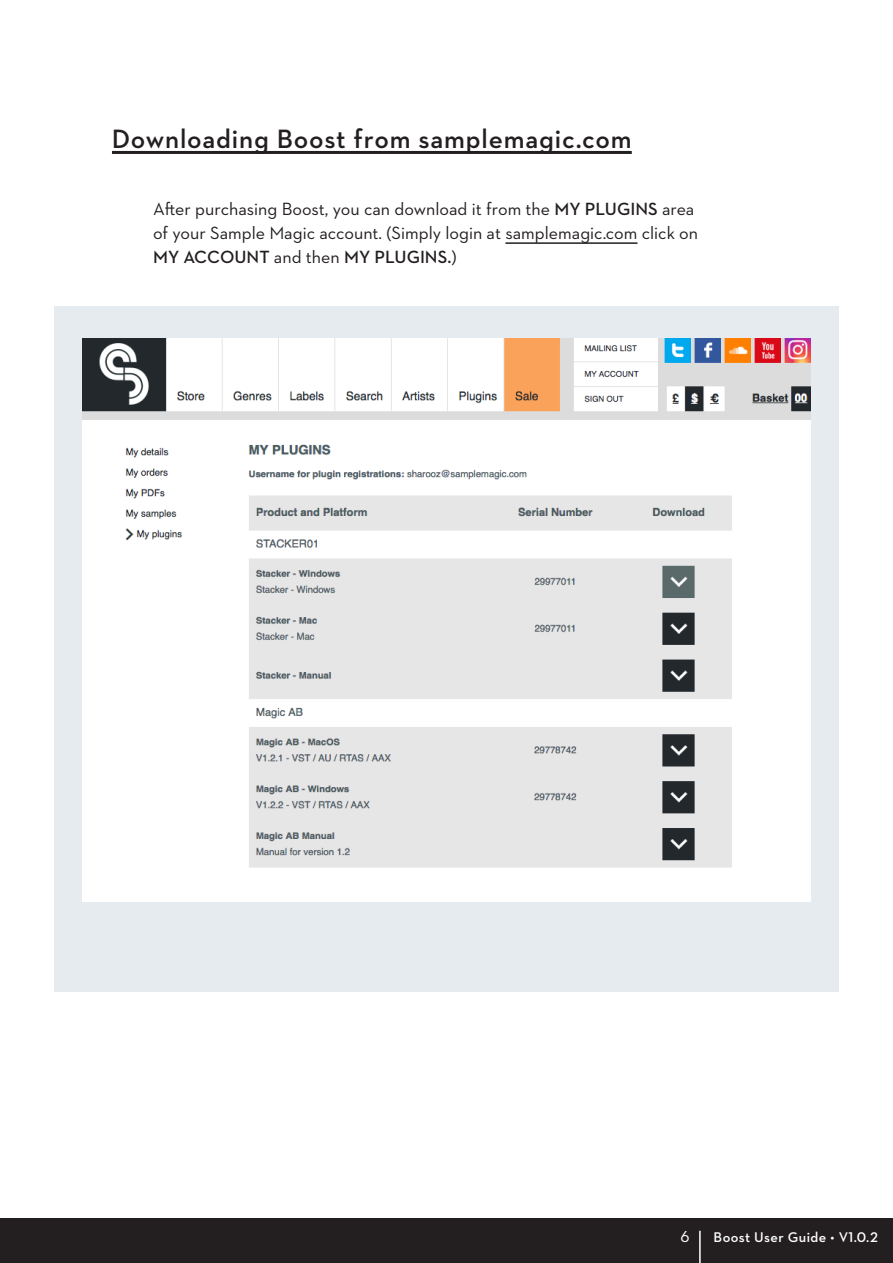
<style>
.page{position:relative;width:893px;height:1263px;background:#fff}
.page>*{position:absolute;margin:0;border:0;box-sizing:border-box;transform-origin:0 0}
.t1{font:600 27px "Neutraface 2 Text";letter-spacing:.03em;color:#231f20}
.t2{font:18px/24px "Neutraface 2 Text";color:#231f20}
.t3{font:18px "Neutraface 2 Text";color:#fff}
.t4{font:600 14.25px "Neutraface 2 Text";letter-spacing:.03em;color:#fff}
.s1{font-weight:600}
</style>
<div class="page">
<div style="left:54px;top:306px;width:785px;height:685px;background:#e5ebef"></div>
<hr style="left:112px;top:151px;width:520px;height:3px;background:#231f20">
<hr style="left:505px;top:242px;width:132px;height:2px;background:#231f20">
<img style="left:82px;top:338px;width:728px;height:563px">
<div style="left:0;top:1219px;width:893px;height:44px;background:#231f20"></div>
<hr style="left:699px;top:1231px;width:2px;height:32px;background:#fff">
<p class="t1" style="left:112px;top:122px;width:521px">Downloading Boost from samplemagic.com</p>
<p class="t2" style="left:153px;top:196px;width:547px">After purchasing Boost, you can download it from the <span class="s1">MY PLUGINS</span> area of your Sample Magic account. (Simply login at samplemagic.com click on<br><span class="s1">MY ACCOUNT</span> and then <span class="s1">MY PLUGINS.</span>)</p>
<p class="t3" style="left:680px;top:1224px;width:11px">6</p>
<p class="t4" style="left:714px;top:1228px;width:166px">Boost User Guide • V1.0.2</p>
</div>
